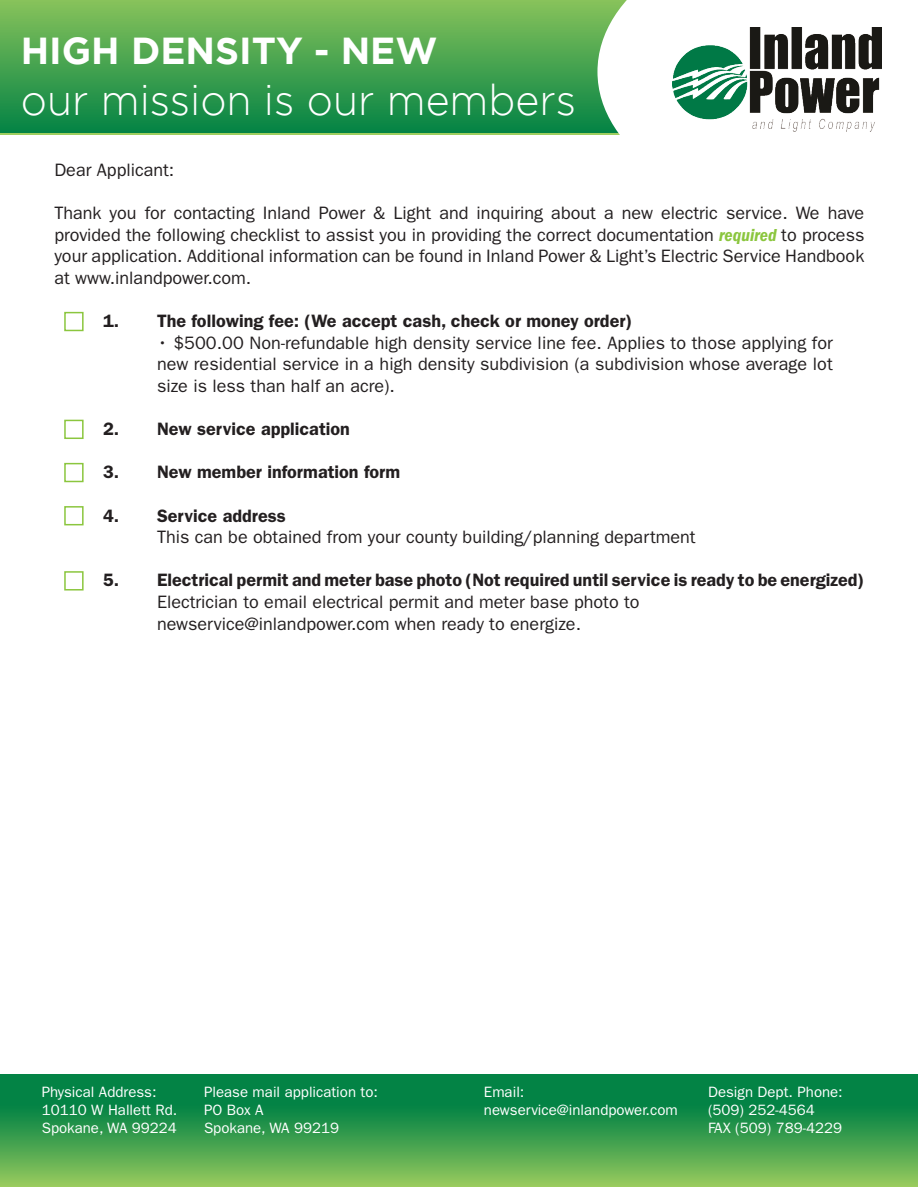
<style>
.page{position:relative;width:918px;height:1188px;background:#fff}
.page>*{position:absolute;margin:0;border:0;box-sizing:border-box;transform-origin:0 0}
.t1{font:300 42.75px "Gotham";color:#fff;scale:.96 1}
.t2{font:700 37.5px "Gotham";color:#fff}
.t3{font:18px/21.6px "ITC Franklin Gothic Std";color:#231f20;text-align:justify}
.t4{font:600 18px "ITC Franklin Gothic Std";color:#231f20}
.t5{font:15px "ITC Franklin Gothic Std";color:#fff}
.s1{font-family:"Franklin Gothic";font-weight:600;font-style:italic;font-stretch:condensed;color:#8bc63e}
</style>
<div class="page">
<div style="left:0;top:1075px;width:918px;height:112px;background:linear-gradient(to bottom,#007440,#8ac35b)"></div>
<div style="left:0;top:0;width:918px;height:133px;background:linear-gradient(to bottom,#87c25b,#038345)"></div>
<svg style="left:597px;top:0;width:321px;height:135px"></svg>
<div style="left:64px;top:312px;width:20px;height:19px;border:2px solid #8bc63e"></div>
<div style="left:64px;top:571px;width:20px;height:20px;border:2px solid #8bc63e"></div>
<div style="left:64px;top:506px;width:20px;height:19px;border:2px solid #8bc63e"></div>
<div style="left:64px;top:463px;width:20px;height:19px;border:2px solid #8bc63e"></div>
<div style="left:64px;top:420px;width:20px;height:19px;border:2px solid #8bc63e"></div>
<img style="left:673px;top:28px;width:209px;height:103px">
<p class="t2" style="left:21px;top:29px;width:418px">HIGH DENSITY - NEW</p>
<p class="t1" style="left:21px;top:77px;width:580px">our mission is our members</p>
<p class="t3" style="left:54px;top:159px;width:121px">Dear Applicant:</p>
<p class="t3" style="left:54px;top:202px;width:812px">Thank you for contacting Inland Power &amp; Light and inquiring about a new electric service. We have provided the following checklist to assist you in providing the correct documentation <span class="s1">required</span> to process your application. Additional information can be found in Inland Power &amp; Light’s Electric Service Handbook at www.inlandpower.com.</p>
<p class="t4" style="left:103px;top:310px;width:531px">1. The following fee: (We accept cash, check or money order)</p>
<p class="t3" style="left:157px;top:332px;width:677px">• $500.00 Non-refundable high density service line fee. Applies to those applying for new residential service in a high density subdivision (a subdivision whose average lot size is less than half an acre).</p>
<p class="t4" style="left:103px;top:418px;width:248px">2. New service application</p>
<p class="t4" style="left:103px;top:462px;width:299px">3. New member information form</p>
<p class="t4" style="left:103px;top:505px;width:184px">4. Service address</p>
<p class="t3" style="left:157px;top:526px;width:540px">This can be obtained from your county building/planning department</p>
<p class="t4" style="left:103px;top:570px;width:763px">5. Electrical permit and meter base photo (Not required until service is ready to be energized)</p>
<p class="t3" style="left:157px;top:591px;width:484px">Electrician to email electrical permit and meter base photo to</p>
<p class="t3" style="left:157px;top:613px;width:426px">newservice@inlandpower.com when ready to energize.</p>
<p class="t5" style="left:42px;top:1084px;width:116px">Physical Address:</p>
<p class="t5" style="left:42px;top:1102px;width:137px">10110 W Hallett Rd.</p>
<p class="t5" style="left:42px;top:1120px;width:137px">Spokane, WA 99224</p>
<p class="t5" style="left:204px;top:1084px;width:175px">Please mail application to:</p>
<p class="t5" style="left:204px;top:1102px;width:61px">PO Box A</p>
<p class="t5" style="left:204px;top:1120px;width:137px">Spokane, WA 99219</p>
<p class="t5" style="left:484px;top:1084px;width:42px">Email:</p>
<p class="t5" style="left:484px;top:1102px;width:195px">newservice@inlandpower.com</p>
<p class="t5" style="left:708px;top:1084px;width:136px">Design Dept. Phone:</p>
<p class="t5" style="left:708px;top:1102px;width:108px">(509) 252-4564</p>
<p class="t5" style="left:708px;top:1120px;width:135px">FAX (509) 789-4229</p>
</div>
